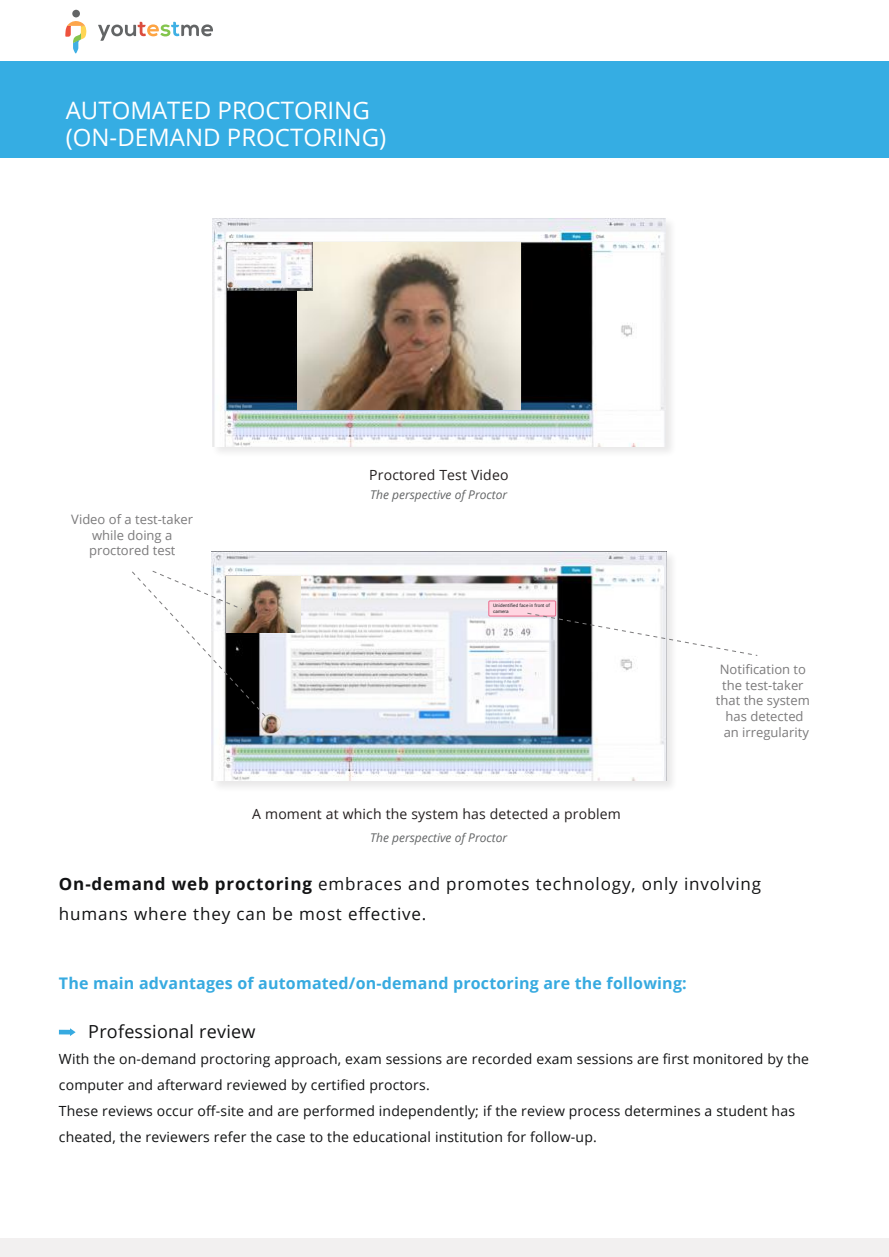
<style>
.page{position:relative;width:889px;height:1257px;background:#fff}
.page>*{position:absolute;margin:0;border:0;box-sizing:border-box;transform-origin:0 0}
.t1{font:24px/27px "Open Sans";color:#fff}
.t2{font:18px "Open Sans";letter-spacing:.01em;color:#111213}
.t3{font:17px/30px "Open Sans";letter-spacing:.05em;color:#111213}
.t4{font:700 16px "Open Sans";letter-spacing:.01em;color:#37aae0}
.t5{font:14px/26px "Open Sans";letter-spacing:.01em;color:#111213}
.t6{font:14px "Open Sans";letter-spacing:.01em;color:#241f1f}
.t7{font:13px/15.6px "Open Sans";color:#7b7a7b;text-align:center}
.t8{font:italic 12px "Open Sans";color:#636566}
.t9{font:4.6px/5.5px "Roboto";color:#242728}
.s1{font-weight:700}
</style>
<div class="page">
<div style="left:0;top:1237px;width:889px;height:19px;background:#f2f0f0"></div>
<svg style="left:98px;top:22px;width:115px;height:19px"></svg>
<div style="left:72px;top:10px;width:8px;height:7px;background:#636566;border-radius:50%"></div>
<svg style="left:65px;top:21px;width:21px;height:32px"></svg>
<div style="left:0;top:62px;width:889px;height:96px;background:#35ade3"></div>
<img style="left:212px;top:218px;width:454px;height:228px">
<img style="left:298px;top:242px;width:222px;height:167px">
<img style="left:227px;top:243px;width:86px;height:47px">
<svg style="left:228px;top:282px;width:5px;height:5px"></svg>
<img style="left:211px;top:551px;width:461px;height:236px">
<img style="left:212px;top:552px;width:454px;height:228px">
<img style="left:272px;top:576px;width:28px;height:56px">
<img style="left:262px;top:714px;width:18px;height:19px;border-radius:9px">
<div style="left:489px;top:601px;width:66px;height:15px;background:#ffd5e1"></div>
<div style="left:488px;top:600px;width:68px;height:16px;border:1px solid #ea6d8d"></div>
<svg style="left:526px;top:612px;width:232px;height:44px"></svg>
<svg style="left:132px;top:570px;width:140px;height:153px"></svg>
<svg style="left:59px;top:1028px;width:17px;height:8px"></svg>
<h1 class="t1" style="left:66px;top:96px;width:322px">AUTOMATED PROCTORING (ON-DEMAND PROCTORING)</h1>
<p class="t6" style="left:369px;top:465px;width:141px">Proctored Test Video</p>
<p class="t7" style="left:71px;top:511px;width:123px">Video of a test-taker while doing a proctored test</p>
<p class="t8" style="left:370px;top:486px;width:139px">The perspective of Proctor</p>
<p class="t9" style="left:493px;top:602px;width:58px">Unidentified face in front of camera</p>
<p class="t6" style="left:252px;top:804px;width:370px">A moment at which the system has detected a problem</p>
<p class="t8" style="left:370px;top:829px;width:139px">The perspective of Proctor</p>
<p class="t7" style="left:716px;top:661px;width:95px">Notification to the test-taker that the system has detected an irregularity</p>
<p class="t3" style="left:59px;top:867px;width:704px"><span class="s1">On-demand web proctoring</span> embraces and promotes technology, only involving humans where they can be most effective.</p>
<p class="t4" style="left:59px;top:972px;width:629px">The main advantages of automated/on-demand proctoring are the following:</p>
<p class="t2" style="left:88px;top:1018px;width:169px">Professional review</p>
<p class="t5" style="left:59px;top:1045px;width:751px">With the on-demand proctoring approach, exam sessions are recorded exam sessions are first monitored by the computer and afterward reviewed by certified proctors.<br>These reviews occur off-site and are performed independently; if the review process determines a student has cheated, the reviewers refer the case to the educational institution for follow-up.</p>
</div>
